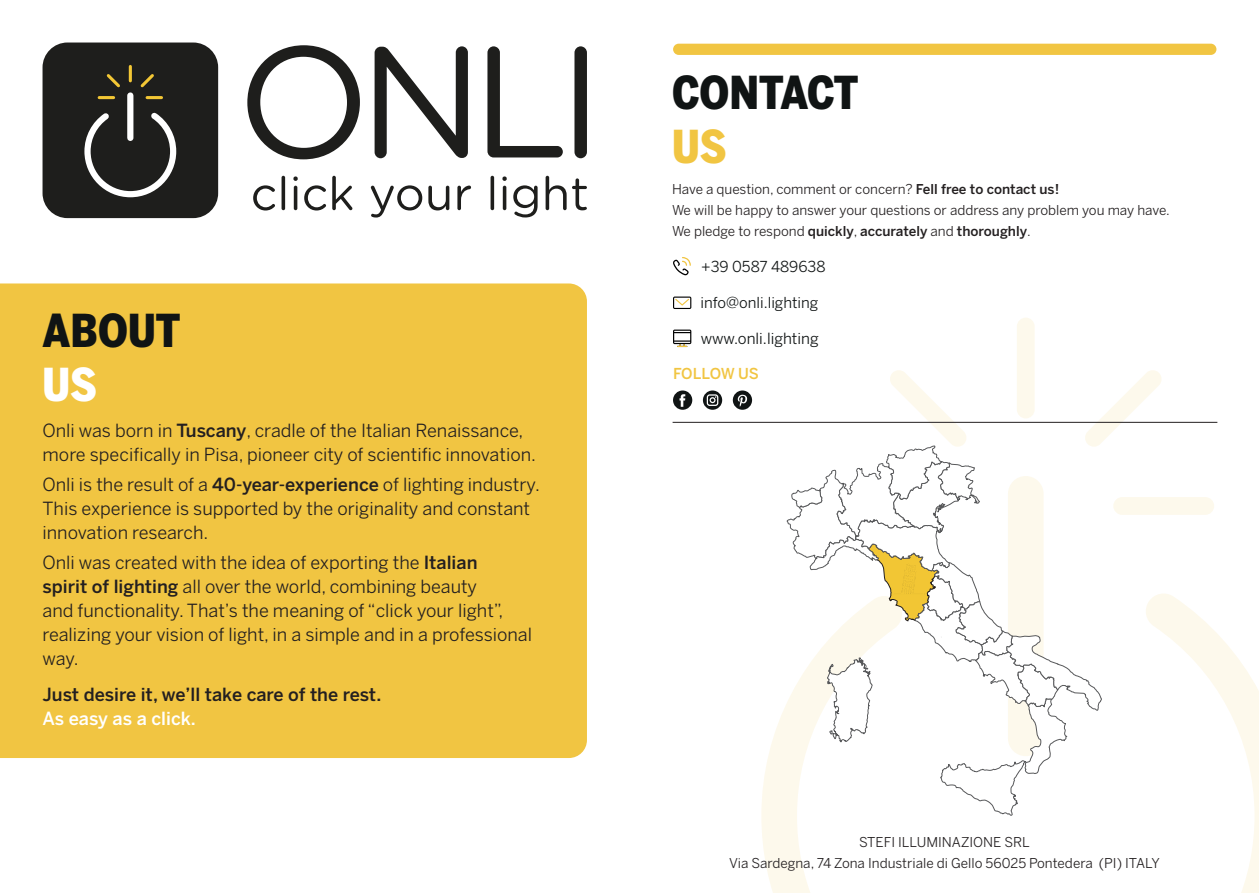
<style>
.page{position:relative;width:1259px;height:893px;background:#fff}
.page>*{position:absolute;margin:0;border:0;box-sizing:border-box;transform-origin:0 0}
.t1{font:900 45px "Benton Sans Cond";color:#101414}
.t2{font:900 45px "Benton Sans Cond";color:#fff}
.t3{font:900 45px "Benton Sans Cond";color:#f1c542}
.t4{font:18px/24px "Benton Sans";color:#231f20}
.t5{font:500 18px "Benton Sans";color:#231f20}
.t6{font:500 18px "Benton Sans";color:#fff}
.t7{font:15.3px "Benton Sans";color:#101414}
.t8{font:15px "Benton Sans";color:#101414}
.t9{font:500 15px "Benton Sans";letter-spacing:-.02em;color:#f1c542}
.t10{font:13.5px/21px "Benton Sans";color:#231f20}
.s1{font-weight:500}
</style>
<div class="page">
<div style="left:0;top:283px;width:587px;height:475px;background:#f1c542"></div>
<div style="left:43px;top:43px;width:175px;height:175px;background:#1e1e1c;border-radius:25px"></div>
<svg style="left:84px;top:107px;width:93px;height:91px"></svg>
<div style="left:127px;top:95px;width:6px;height:43px;background:#fff"></div>
<hr style="left:147px;top:96px;width:14px;height:3px;background:#f3c735">
<svg style="left:140px;top:74px;width:14px;height:14px"></svg>
<hr style="left:129px;top:66px;width:3px;height:15px;background:#f3c735">
<svg style="left:106px;top:74px;width:14px;height:14px"></svg>
<hr style="left:99px;top:96px;width:15px;height:3px;background:#f3c735">
<svg style="left:253px;top:185px;width:22px;height:25px"></svg>
<svg style="left:281px;top:176px;width:4px;height:34px"></svg>
<hr style="left:294px;top:186px;width:3px;height:24px;background:#1e1e1c;border-radius:2px">
<svg style="left:293px;top:176px;width:5px;height:5px"></svg>
<svg style="left:304px;top:185px;width:22px;height:25px"></svg>
<svg style="left:332px;top:176px;width:20px;height:34px"></svg>
<svg style="left:371px;top:185px;width:51px;height:33px"></svg>
<svg style="left:428px;top:186px;width:21px;height:24px"></svg>
<svg style="left:457px;top:186px;width:14px;height:24px"></svg>
<svg style="left:490px;top:176px;width:4px;height:34px"></svg>
<hr style="left:503px;top:186px;width:3px;height:24px;background:#1e1e1c;border-radius:2px">
<svg style="left:502px;top:176px;width:5px;height:5px"></svg>
<svg style="left:513px;top:185px;width:24px;height:32px"></svg>
<svg style="left:545px;top:176px;width:21px;height:34px"></svg>
<svg style="left:572px;top:178px;width:15px;height:32px"></svg>
<svg style="left:247px;top:45px;width:113px;height:114px"></svg>
<svg style="left:374px;top:46px;width:94px;height:112px"></svg>
<svg style="left:487px;top:46px;width:76px;height:111px"></svg>
<div style="left:574px;top:46px;width:13px;height:112px;background:#1e1e1c;border-radius:6px"></div>
<svg style="left:761px;top:594px;width:498px;height:299px"></svg>
<div style="left:1113px;top:497px;width:101px;height:18px;background:#fdf9ec;border-radius:9px"></div>
<div style="left:1017px;top:318px;width:17px;height:100px;background:#fdf9ec;border-radius:9px"></div>
<svg style="left:786px;top:369px;width:376px;height:447px"></svg>
<svg style="left:673px;top:257px;width:18px;height:18px"></svg>
<svg style="left:673px;top:297px;width:18px;height:12px"></svg>
<svg style="left:673px;top:330px;width:18px;height:17px"></svg>
<hr style="left:672px;top:422px;width:545px;height:1px;background:#231f20">
<div style="left:673px;top:44px;width:543px;height:11px;background:#f1c542;border-radius:6px"></div>
<svg style="left:673px;top:390px;width:19px;height:20px"></svg>
<svg style="left:703px;top:390px;width:19px;height:20px"></svg>
<svg style="left:733px;top:390px;width:19px;height:20px"></svg>
<h1 class="t1" style="left:43px;top:304px;width:139px">ABOUT</h1>
<h1 class="t2" style="left:43px;top:358px;width:56px">US</h1>
<p class="t4" style="left:43px;top:418px;width:495px">Onli was born in <span class="s1">Tuscany</span>, cradle of the Italian Renaissance, more specifically in Pisa, pioneer city of scientific innovation.</p>
<p class="t4" style="left:43px;top:472px;width:499px">Onli is the result of a <span class="s1">40-year-experience</span> of lighting industry.<br>This experience is supported by the originality and constant innovation research.</p>
<p class="t4" style="left:43px;top:550px;width:491px">Onli was created with the idea of exporting the <span class="s1">Italian<br>spirit of lighting</span> all over the world, combining beauty<br>and functionality. That’s the meaning of “click your light”, realizing your vision of light, in a simple and in a professional way.</p>
<p class="t5" style="left:43px;top:683px;width:340px">Just desire it, we’ll take care of the rest.</p>
<p class="t6" style="left:43px;top:707px;width:155px">As easy as a click.</p>
<h1 class="t1" style="left:672px;top:66px;width:188px">CONTACT</h1>
<h1 class="t3" style="left:672px;top:120px;width:56px">US</h1>
<p class="t10" style="left:672px;top:178px;width:499px">Have a question, comment or concern? <span class="s1">Fell free to contact us!<br></span>We will be happy to answer your questions or address any problem you may have.<br>We pledge to respond <span class="s1">quickly</span>, <span class="s1">accurately</span> and <span class="s1">thoroughly</span>.</p>
<p class="t8" style="left:701px;top:257px;width:126px">+39 0587 489638</p>
<p class="t8" style="left:700px;top:294px;width:119px">info@onli.lighting</p>
<p class="t7" style="left:700px;top:329px;width:119px">www.onli.lighting</p>
<p class="t9" style="left:673px;top:365px;width:87px">FOLLOW US</p>
<p class="t10" style="left:729px;top:831px;width:432px;text-align:center">STEFI ILLUMINAZIONE SRL<br>Via Sardegna, 74 Zona Industriale di Gello 56025 Pontedera (PI) ITALY</p>
</div>
